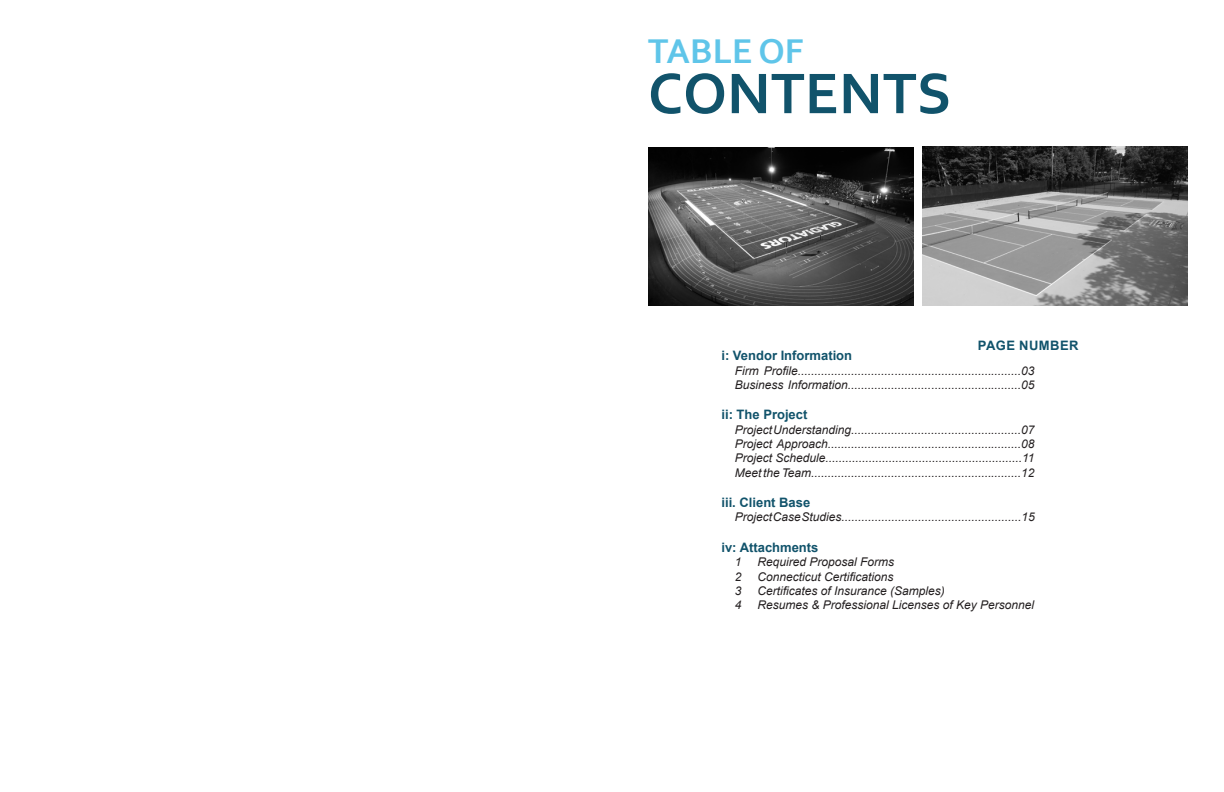
<style>
.page{position:relative;width:1224px;height:792px;background:#fff}
.page>*{position:absolute;margin:0;border:0;box-sizing:border-box;transform-origin:0 0}
.t1{font:700 60px "Corbel";color:#11536b}
.t2{font:700 36px "Corbel";color:#5fc5e9}
.t3{font:700 13px "Arial";color:#11536b}
.t4{font:700 13px "Arial";letter-spacing:.035em;color:#11536b}
.t5{font:italic 12px "Arial";color:#231f20}
</style>
<div class="page">
<img style="left:648px;top:147px;width:266px;height:158px">
<img style="left:922px;top:147px;width:266px;height:158px">
<p class="t2" style="left:648px;top:29px;width:157px">TABLE OF</p>
<p class="t1" style="left:648px;top:56px;width:305px">CONTENTS</p>
<p class="t4" style="left:978px;top:337px;width:102px">PAGE NUMBER</p>
<p class="t3" style="left:721px;top:347px;width:132px">i: Vendor Information</p>
<p class="t5" style="left:735px;top:363px;width:301px">Firm Profile...................................................................03</p>
<p class="t5" style="left:735px;top:377px;width:301px">Business Information....................................................05</p>
<p class="t3" style="left:721px;top:405px;width:87px">ii: The Project</p>
<p class="t5" style="left:735px;top:422px;width:301px">Project Understanding...................................................07</p>
<p class="t5" style="left:735px;top:436px;width:301px">Project Approach..........................................................08</p>
<p class="t5" style="left:735px;top:450px;width:301px">Project Schedule...........................................................11</p>
<p class="t5" style="left:735px;top:465px;width:301px">Meet the Team...............................................................12</p>
<p class="t3" style="left:721px;top:493px;width:90px">iii. Client Base</p>
<p class="t5" style="left:735px;top:509px;width:301px">Project Case Studies......................................................15</p>
<p class="t3" style="left:721px;top:538px;width:99px">iv: Attachments</p>
<p class="t5" style="left:735px;top:554px;width:8px">1</p>
<p class="t5" style="left:757px;top:554px;width:138px">Required Proposal Forms</p>
<p class="t5" style="left:735px;top:569px;width:8px">2</p>
<p class="t5" style="left:757px;top:569px;width:138px">Connecticut Certifications</p>
<p class="t5" style="left:735px;top:583px;width:8px">3</p>
<p class="t5" style="left:757px;top:583px;width:189px">Certificates of Insurance (Samples)</p>
<p class="t5" style="left:735px;top:597px;width:8px">4</p>
<p class="t5" style="left:757px;top:597px;width:278px">Resumes &amp; Professional Licenses of Key Personnel</p>
</div>
